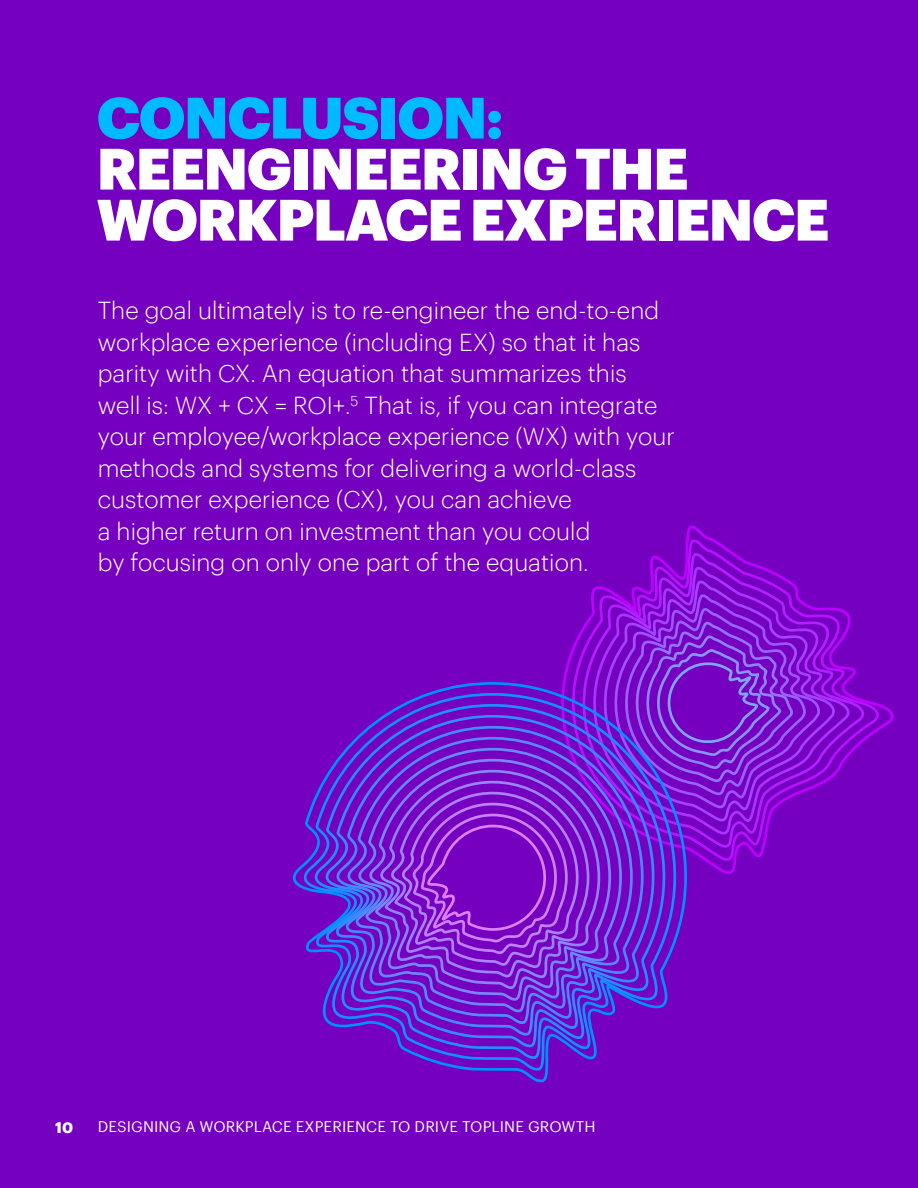
<style>
.page{position:relative;width:918px;height:1188px;background:#7500c0}
.page>*{position:absolute;margin:0;border:0;box-sizing:border-box;transform-origin:0 0}
.t1{font:900 57px/51px "Graphik";letter-spacing:-.025em;color:#fff}
.t2{font:900 57px "Graphik";letter-spacing:-.025em;color:#00baff}
.t3{font:300 24px/31.5px "Graphik";color:#fff}
.t4{font:15px "Graphik";letter-spacing:.005em;color:#fff}
.t5{font:700 15px "Graphik";color:#fff}
</style>
<div class="page">
<svg style="left:563px;top:538px;width:322px;height:327px"></svg>
<svg style="left:574px;top:552px;width:295px;height:299px"></svg>
<svg style="left:586px;top:566px;width:267px;height:271px"></svg>
<svg style="left:597px;top:579px;width:240px;height:245px"></svg>
<svg style="left:609px;top:593px;width:212px;height:217px"></svg>
<svg style="left:620px;top:607px;width:188px;height:189px"></svg>
<svg style="left:292px;top:681px;width:402px;height:402px"></svg>
<svg style="left:294px;top:693px;width:389px;height:379px"></svg>
<svg style="left:306px;top:704px;width:367px;height:357px"></svg>
<svg style="left:318px;top:715px;width:343px;height:334px"></svg>
<svg style="left:330px;top:726px;width:320px;height:311px"></svg>
<svg style="left:341px;top:736px;width:297px;height:290px"></svg>
<svg style="left:353px;top:747px;width:270px;height:267px"></svg>
<svg style="left:365px;top:758px;width:247px;height:244px"></svg>
<svg style="left:377px;top:769px;width:225px;height:222px"></svg>
<svg style="left:389px;top:780px;width:200px;height:199px"></svg>
<h1 class="t2" style="left:97px;top:73px;width:408px">CONCLUSION:</h1>
<h1 class="t1" style="left:97px;top:138px;width:734px">REENGINEERING THE<br>WORKPLACE EXPERIENCE</h1>
<p class="t3" style="left:98px;top:293px;width:579px">The goal ultimately is to re-engineer the end-to-end workplace experience (including EX) so that it has parity with CX. An equation that summarizes this well is: WX + CX = ROI+.<sup>5</sup> That is, if you can integrate your employee/workplace experience (WX) with your methods and systems for delivering a world-class customer experience (CX), you can achieve<br>a higher return on investment than you could<br>by focusing on only one part of the equation.</p>
<p class="t5" style="left:55px;top:1116px;width:19px">10</p>
<p class="t4" style="left:98px;top:1116px;width:499px">DESIGNING A WORKPLACE EXPERIENCE TO DRIVE TOPLINE GROWTH</p>
</div>
